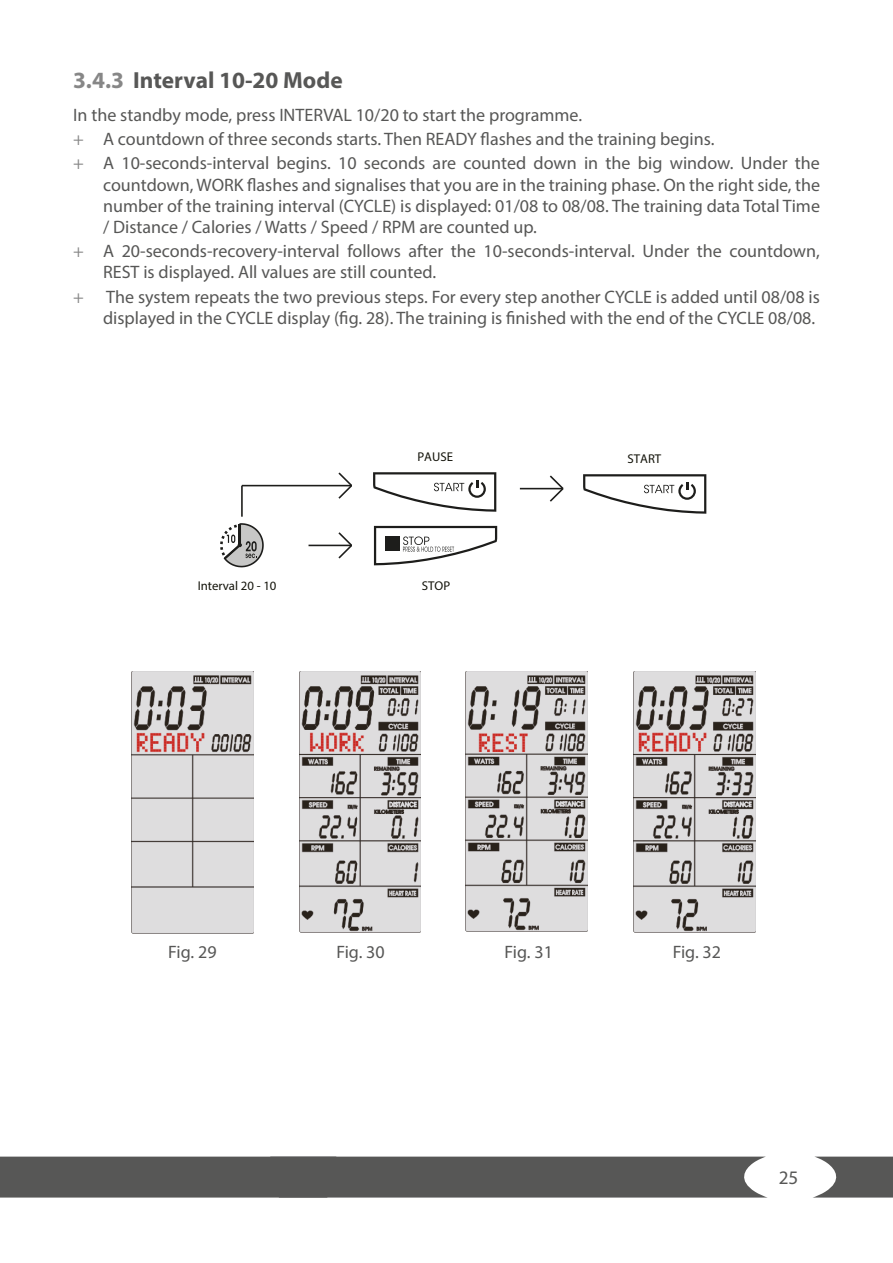
<style>
.page{position:relative;width:893px;height:1263px;background:#fff}
.page>*{position:absolute;margin:0;border:0;box-sizing:border-box;transform-origin:0 0}
.t1{font:700 23.4px "Myriad Pro";color:#575756}
.t2{font:19.2px "Myriad Pro";color:#575756}
.t3{font:18px/21.1px "Myriad Pro";color:#575756;text-align:justify}
.t4{font:12.75px "Century Gothic";color:#14140b}
.s1{color:#878787}
</style>
<div class="page">
<img style="left:131px;top:672px;width:122px;height:262px">
<img style="left:299px;top:672px;width:122px;height:261px">
<img style="left:466px;top:672px;width:121px;height:260px">
<img style="left:634px;top:672px;width:121px;height:261px">
<svg style="left:220px;top:523px;width:44px;height:45px"></svg>
<hr style="left:520px;top:488px;width:43px;height:1px;background:#1d1d1b">
<svg style="left:548px;top:475px;width:16px;height:27px"></svg>
<hr style="left:309px;top:545px;width:43px;height:1px;background:#1d1d1b">
<svg style="left:337px;top:532px;width:15px;height:27px"></svg>
<hr style="left:242px;top:485px;width:110px;height:1px;background:#1d1d1b">
<svg style="left:337px;top:472px;width:15px;height:27px"></svg>
<svg style="left:373px;top:472px;width:123px;height:40px"></svg>
<svg style="left:583px;top:474px;width:123px;height:40px"></svg>
<svg style="left:374px;top:526px;width:123px;height:39px"></svg>
<hr style="left:241px;top:486px;width:2px;height:31px;background:#1d1d1b">
<svg style="left:814px;top:1156px;width:79px;height:41px"></svg>
<div style="left:0;top:1156px;width:766px;height:41px;background:#575756"></div>
<p class="t1" style="left:73px;top:64px;width:271px"><span class="s1">3.4.3</span> Interval 10-20 Mode</p>
<p class="t3" style="left:73px;top:104px;width:510px">In the standby mode, press INTERVAL 10/20 to start the programme.</p>
<p class="t3" style="left:73px;top:128px;width:643px"><span class="s1">+</span> A countdown of three seconds starts. Then READY flashes and the training begins.</p>
<p class="t3" style="left:103px;top:152px;width:718px;text-indent:-30px"><span class="s1">+</span> A 10-seconds-interval begins. 10 seconds are counted down in the big window. Under the countdown, WORK flashes and signalises that you are in the training phase. On the right side, the number of the training interval (CYCLE) is displayed: 01/08 to 08/08. The training data Total Time / Distance / Calories / Watts / Speed / RPM are counted up.</p>
<p class="t3" style="left:103px;top:240px;width:718px;text-indent:-30px"><span class="s1">+</span> A 20-seconds-recovery-interval follows after the 10-seconds-interval. Under the countdown,<br>REST is displayed. All values are still counted.</p>
<p class="t3" style="left:73px;top:286px;width:748px;text-align:right"><span class="s1">+</span> The system repeats the two previous steps. For every step another CYCLE is added until 08/08 is displayed in the CYCLE display (fig. 28). The training is finished with the end of the CYCLE 08/08.</p>
<p class="t4" style="left:417px;top:449px;width:37px">PAUSE</p>
<p class="t4" style="left:627px;top:451px;width:35px">START</p>
<p class="t4" style="left:198px;top:578px;width:80px">Interval 20 - 10</p>
<p class="t4" style="left:422px;top:578px;width:30px">STOP</p>
<p class="t3" style="left:168px;top:941px;width:50px">Fig. 29</p>
<p class="t3" style="left:336px;top:941px;width:50px">Fig. 30</p>
<p class="t3" style="left:505px;top:941px;width:50px">Fig. 31</p>
<p class="t3" style="left:673px;top:941px;width:50px">Fig. 32</p>
<p class="t2" style="left:779px;top:1166px;width:21px">25</p>
</div>
